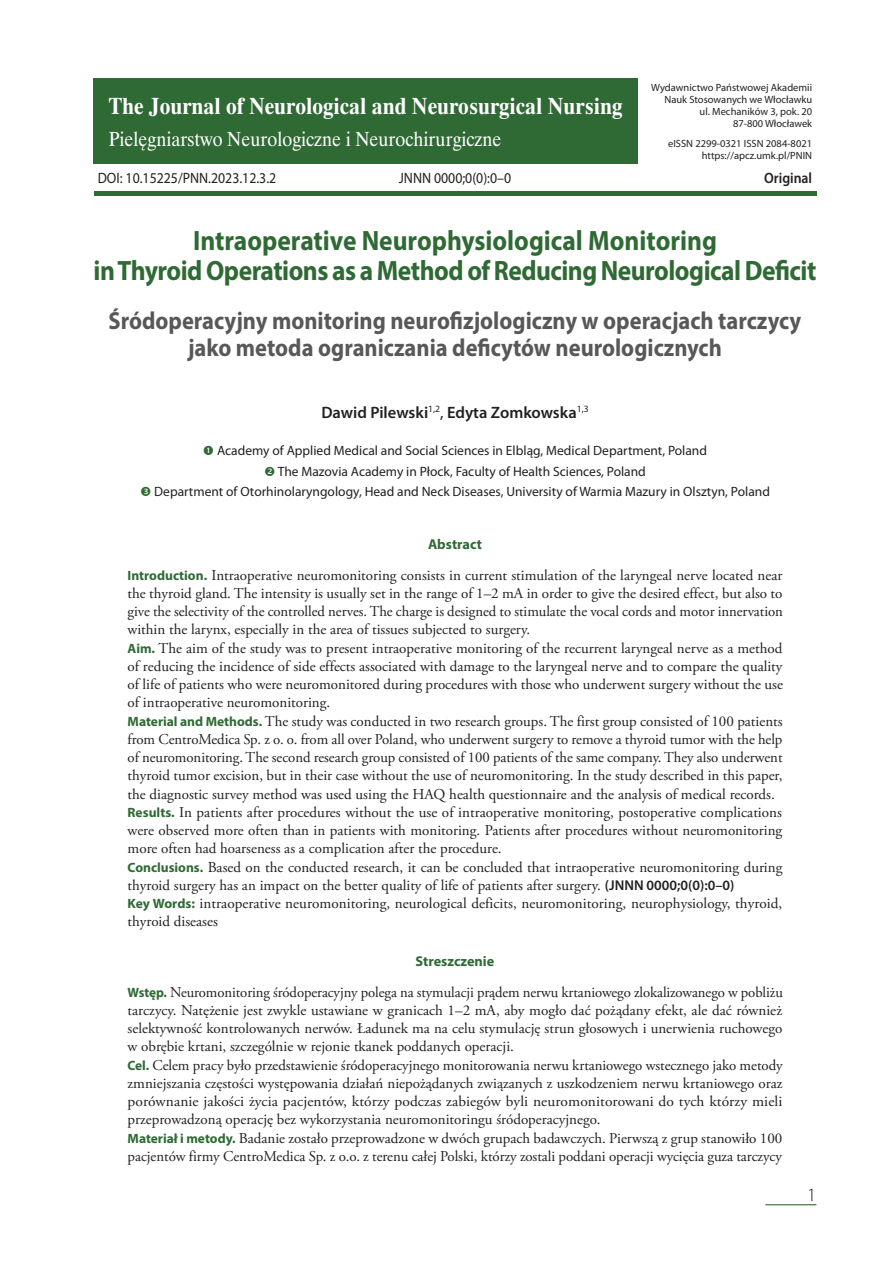
<style>
.page{position:relative;width:893px;height:1263px;background:#fff}
.page>*{position:absolute;margin:0;border:0;box-sizing:border-box;transform-origin:0 0}
.t1{font:700 28.05px/30.6px "Myriad Pro";letter-spacing:-.015em;color:#2f6a34;text-align:center;scale:.91 1}
.t2{font:700 24.75px/27px "Myriad Pro";color:#57585a;text-align:center;scale:.91 1}
.t3{font:700 21px "Dutch 801 Rm PL";color:#fff;scale:.9 1}
.t4{font:19.5px "Dutch 801 Rm PL";color:#fff;scale:.9 1}
.t5{font:300 18.75px "Myriad Pro";color:#231f20}
.t6{font:600 16.5px "Myriad Pro";color:#231f20}
.t7{font:15px/18.3px "Adobe Garamond Pro";color:#231f20}
.t8{font:15px "Myriad Pro";color:#231f20;scale:.92 1}
.t9{font:600 15px "Myriad Pro";color:#231f20;scale:.92 1}
.t10{font:700 14.25px "Myriad Pro";color:#2f6a34}
.t11{font:13.5px/20.4px "Myriad Pro";color:#231f20;text-align:center}
.t12{font:10.5px/12px "Myriad Pro";color:#231f20;text-align:right}
.s1{font-weight:400}
.s2{font-family:"Myriad Pro";font-weight:700;font-size:13.5px;color:#2f6a34}
.s3{font-family:"Myriad Pro";font-weight:600;font-size:14.25px}
</style>
<div class="page">
<hr style="left:765px;top:1204px;width:51px;height:1px;background:#2f6a34">
<div style="left:94px;top:79px;width:544px;height:85px;background:#2f6a34"></div>
<div style="left:94px;top:191px;width:722px;height:5px;background:#2f6a34"></div>
<p class="t12" style="left:651px;top:81px;width:162px">Wydawnictwo Państwowej Akademii<br>Nauk Stosowanych we Włocławku<br>ul. Mechaników 3, pok. 20<br>87-800 Włocławek</p>
<p class="t12" style="left:668px;top:138px;width:146px">eISSN 2299-0321 ISSN 2084-8021 https://apcz.umk.pl/PNIN</p>
<h3 class="t3" style="left:109px;top:91px;width:572px">The Journal of Neurological and Neurosurgical Nursing</h3>
<h3 class="t4" style="left:109px;top:126px;width:438px">Pielęgniarstwo Neurologiczne i Neurochirurgiczne</h3>
<p class="t8" style="left:399px;top:169px;width:124px">JNNN 0000;0(0):0–0</p>
<p class="t9" style="left:764px;top:168px;width:54px">Original</p>
<h1 class="t1" style="left:94px;top:224px;width:796px">Intraoperative Neurophysiological Monitoring<br>in Thyroid Operations as a Method of Reducing Neurological Deficit</h1>
<h2 class="t2" style="left:109px;top:306px;width:763px">Śródoperacyjny monitoring neurofizjologiczny w operacjach tarczycy jako metoda ograniczania deficytów neurologicznych</h2>
<p class="t6" style="left:321px;top:402px;width:269px">Dawid Pilewski<sup>1,2</sup><span class="s1">,</span> Edyta Zomkowska<sup>1,3</sup></p>
<p class="t11" style="left:154px;top:440px;width:617px">Academy of Applied Medical and Social Sciences in Elbląg, Medical Department, Poland<br>The Mazovia Academy in Płock, Faculty of Health Sciences, Poland<br>Department of Otorhinolaryngology, Head and Neck Diseases, University of Warmia Mazury in Olsztyn, Poland</p>
<p class="t10" style="left:428px;top:534px;width:55px">Abstract</p>
<p class="t7" style="left:128px;top:566px;width:657px"><span class="s2">Introduction.</span> Intraoperative neuromonitoring consists in current stimulation of the laryngeal nerve located near the thyroid gland. The intensity is usually set in the range of 1–2 mA in order to give the desired effect, but also to give the selectivity of the controlled nerves. The charge is designed to stimulate the vocal cords and motor innervation within the larynx, especially in the area of tissues subjected to surgery.<br><span class="s2">Aim.</span> The aim of the study was to present intraoperative monitoring of the recurrent laryngeal nerve as a method of reducing the incidence of side effects associated with damage to the laryngeal nerve and to compare the quality of life of patients who were neuromonitored during procedures with those who underwent surgery without the use of intraoperative neuromonitoring.<br><span class="s2">Material and Methods.</span> The study was conducted in two research groups. The first group consisted of 100 patients from CentroMedica Sp. z o. o. from all over Poland, who underwent surgery to remove a thyroid tumor with the help of neuromonitoring. The second research group consisted of 100 patients of the same company. They also underwent thyroid tumor excision, but in their case without the use of neuromonitoring. In the study described in this paper, the diagnostic survey method was used using the HAQ health questionnaire and the analysis of medical records.<br><span class="s2">Results.</span> In patients after procedures without the use of intraoperative monitoring, postoperative complications were observed more often than in patients with monitoring. Patients after procedures without neuromonitoring more often had hoarseness as a complication after the procedure.<br><span class="s2">Conclusions.</span> Based on the conducted research, it can be concluded that intraoperative neuromonitoring during thyroid surgery has an impact on the better quality of life of patients after surgery. <span class="s3">(JNNN 0000;0(0):0–0)<br></span><span class="s2">Key Words:</span> intraoperative neuromonitoring, neurological deficits, neuromonitoring, neurophysiology, thyroid, thyroid diseases</p>
<p class="t10" style="left:416px;top:952px;width:80px">Streszczenie</p>
<p class="t7" style="left:128px;top:983px;width:657px"><span class="s2">Wstęp.</span> Neuromonitoring śródoperacyjny polega na stymulacji prądem nerwu krtaniowego zlokalizowanego w pobliżu tarczycy. Natężenie jest zwykle ustawiane w granicach 1–2 mA, aby mogło dać pożądany efekt, ale dać również selektywność kontrolowanych nerwów. Ładunek ma na celu stymulację strun głosowych i unerwienia ruchowego w obrębie krtani, szczególnie w rejonie tkanek poddanych operacji.<br><span class="s2">Cel.</span> Celem pracy było przedstawienie śródoperacyjnego monitorowania nerwu krtaniowego wstecznego jako metody zmniejszania częstości występowania działań niepożądanych związanych z uszkodzeniem nerwu krtaniowego oraz porównanie jakości życia pacjentów, którzy podczas zabiegów byli neuromonitorowani do tych którzy mieli przeprowadzoną operację bez wykorzystania neuromonitoringu śródoperacyjnego.<br><span class="s2">Materiał i metody.</span> Badanie zostało przeprowadzone w dwóch grupach badawczych. Pierwszą z grup stanowiło 100 pacjentów firmy CentroMedica Sp. z o.o. z terenu całej Polski, którzy zostali poddani operacji wycięcia guza tarczycy</p>
<p class="t5" style="left:807px;top:1183px;width:11px">1</p>
</div>
